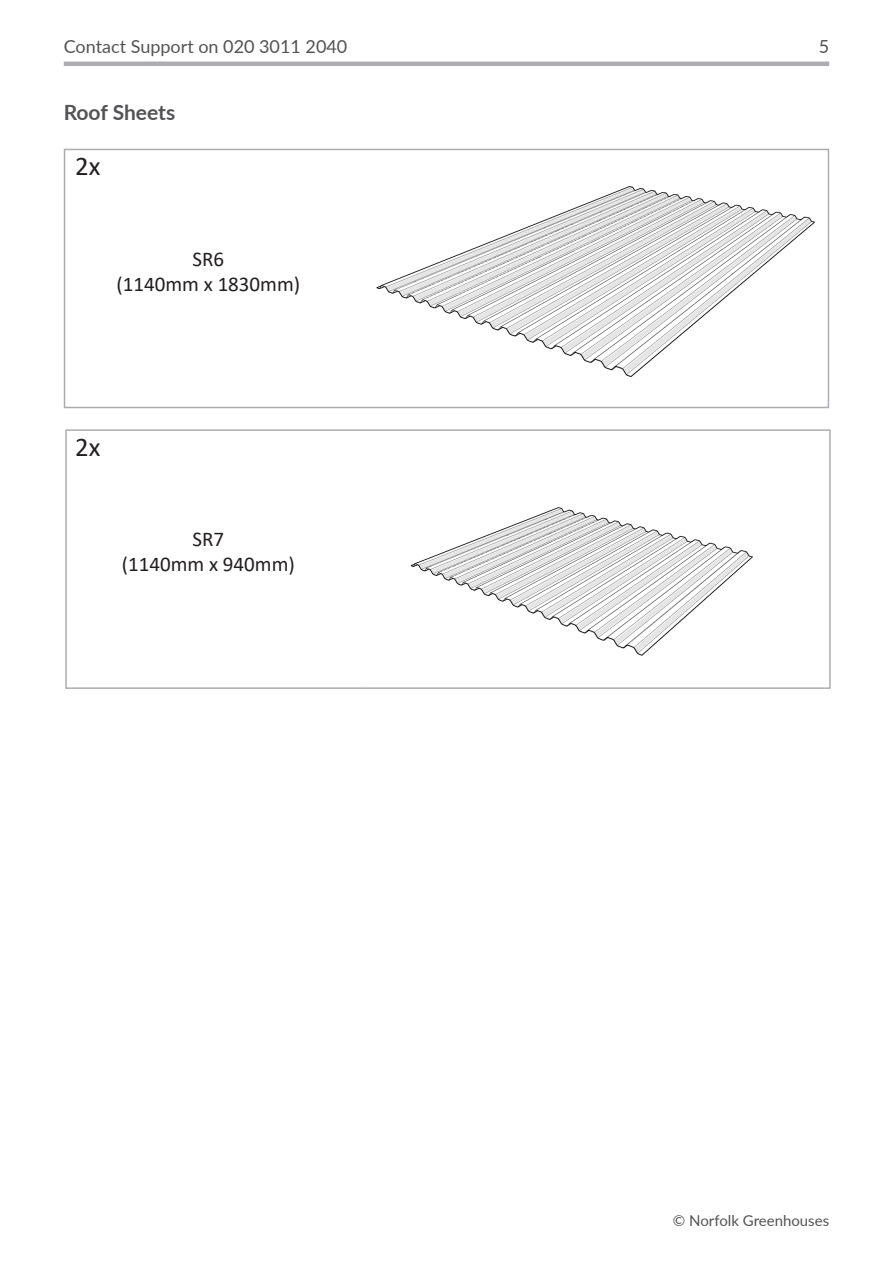
<style>
.page{position:relative;width:893px;height:1263px;background:#fff}
.page>*{position:absolute;margin:0;border:0;box-sizing:border-box;transform-origin:0 0}
.t1{font:27px "Calibri";color:#231f20}
.t2{font:21px "Calibri";color:#231f20}
.t3{font:700 21px "Lato";letter-spacing:-.005em;color:#535355}
.t4{font:18px "Lato";color:#535355}
.t5{font:15px "Lato";color:#535355}
</style>
<div class="page">
<hr style="left:64px;top:62px;width:765px;height:4px;background:#acadb1">
<div style="left:64px;top:149px;width:765px;height:259px;border:2px solid #acadb1"></div>
<img style="left:376px;top:186px;width:439px;height:191px">
<div style="left:65px;top:429px;width:766px;height:260px;border:2px solid #acadb1"></div>
<img style="left:410px;top:507px;width:343px;height:149px">
<p class="t4" style="left:64px;top:33px;width:285px">Contact Support on 020 3011 2040</p>
<p class="t4" style="left:819px;top:33px;width:12px">5</p>
<p class="t3" style="left:64px;top:97px;width:113px">Roof Sheets</p>
<p class="t1" style="left:75px;top:147px;width:27px">2x</p>
<p class="t2" style="left:192px;top:244px;width:33px">SR6</p>
<p class="t2" style="left:117px;top:269px;width:185px">(1140mm x 1830mm)</p>
<p class="t1" style="left:75px;top:428px;width:27px">2x</p>
<p class="t2" style="left:192px;top:525px;width:33px">SR7</p>
<p class="t2" style="left:122px;top:550px;width:174px">(1140mm x 940mm)</p>
<p class="t5" style="left:673px;top:1209px;width:158px">© Norfolk Greenhouses</p>
</div>
